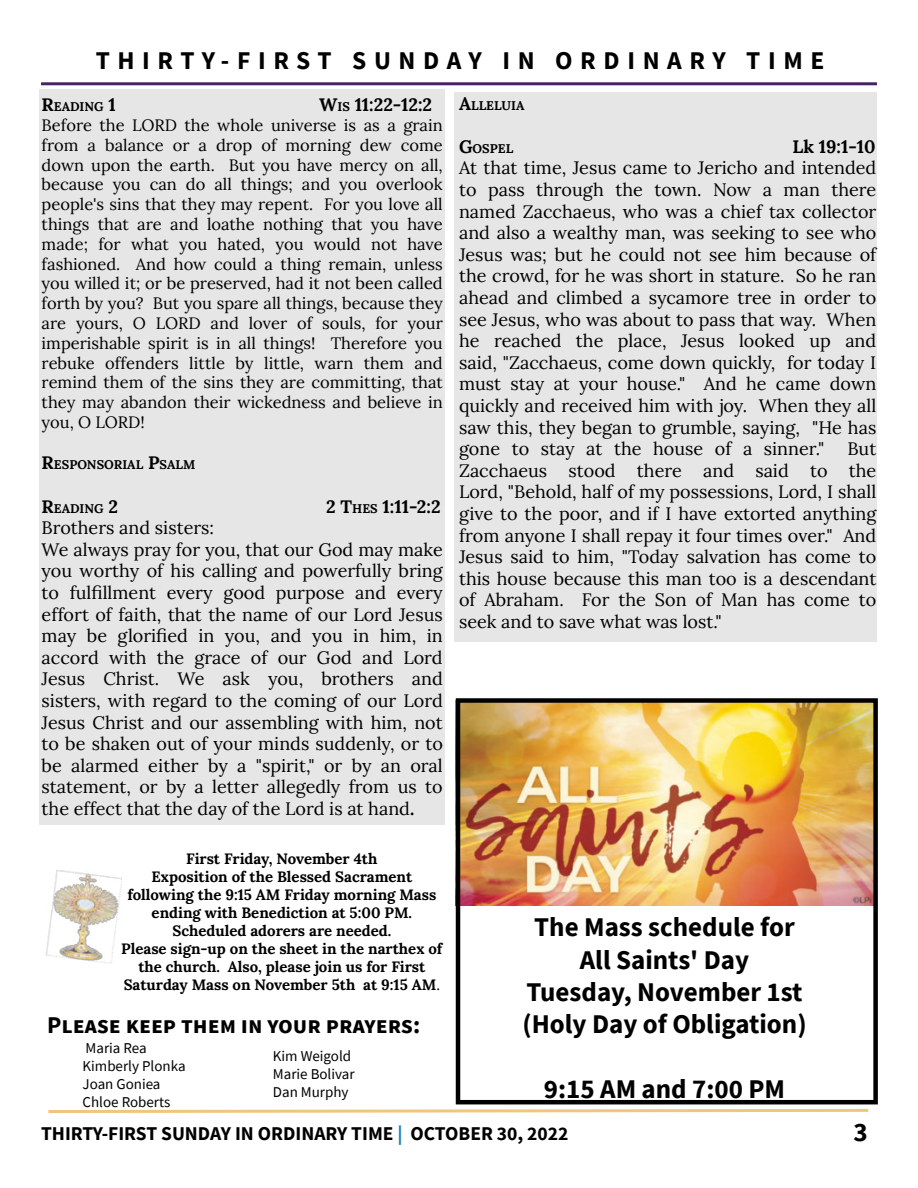
<style>
.page{position:relative;width:918px;height:1188px;background:#fff}
.page>*{position:absolute;margin:0;border:0;box-sizing:border-box;transform-origin:0 0}
.Body_Copy{font:700 27px "Pybyqn Source Sans Pro";color:#000}
.Body_Copy-2{font:700 27px "Brcmxr Source Sans Pro";color:#000}
.Page_Numbers{font:700 27px "Brcmxr Source Sans Pro";color:#000}
.Page_Title_-_Odds{font:700 25.5px "Brcmxr Source Sans Pro";letter-spacing:.3em;color:#000}
.Body_Copy-3{font:700 24px "Pybyqn Source Sans Pro";color:#000}
.Page_Footer_-_Odds{font:700 19.5px "Brcmxr Source Sans Pro";color:#000}
.Body_Copy-4{font:18px/21.6px "Tlxplb Lora";color:#000;text-align:justify}
.Body_Copy-5{font:700 18px "Ybpwfm Lora";color:#000}
.Body_Copy-6{font:18px "Synflf Lora";color:#000}
.Body_Copy-7{font:700 18px "Snddmf Lora";color:#000}
.Body_Copy-8{font:16.5px/19.8px "Tlxplb Lora";color:#000;text-align:justify}
.Body_Copy-9{font:700 15px/18px "Snddmf Lora";color:#000;text-align:center}
.Body_Copy-10{font:15px "Source Sans Pro";color:#000}
.Body_Copy-11{font:700 12.6px "Nfrpln Lora";color:#000}
.Body_Copy-12{font:700 12.6px "Ybpwfm Lora";color:#000}
.s1{font-size:18px}
.s2{font-size:12.6px}
.s3{font-family:"Synflf Lora"}
.s4{font-family:"Snddmf Lora";font-weight:700}
.s5{font-family:"Whgnrk Lora"}
.s6{font-family:"Synflf Lora";font-weight:400}
.s7{color:#1381bb}
</style>
<div class="page">
<hr style="left:41px;top:82px;width:836px;height:3px;background:#482265">
<svg style="left:48px;top:1108px;width:821px;height:5px"></svg>
<div style="left:39px;top:90px;width:406px;height:735px;background:#e6e6e6"></div>
<div style="left:454px;top:92px;width:422px;height:549px;background:#e6e6e6"></div>
<img style="left:461px;top:703px;width:412px;height:202px">
<img style="left:45px;top:871px;width:76px;height:93px">
<div style="left:456px;top:698px;width:422px;height:406px;border:4px solid #000"></div>
<p class="Page_Title_-_Odds" style="left:96px;top:43px;width:730px">THIRTY-FIRST SUNDAY IN ORDINARY TIME</p>
<p class="Body_Copy-12" style="left:42px;top:97px;width:76px"><span class="s1">R</span>EADING <span class="s1">1</span></p>
<p class="Body_Copy-5" style="left:319px;top:91px;width:114px">W<span class="s2">IS</span> 11:22-12:2</p>
<p class="Body_Copy-8" style="left:42px;top:114px;width:403px"><span class="s3">Before the LORD the whole universe is as a grain </span>from a balance or a drop of morning dew come down upon the earth. But you have mercy on all, because you can do all things; and you overlook people's sins that they may repent. For you love all things that are and loathe nothing that you have made; for what you hated, you would not have fashioned. And how could a thing remain, unless you willed it; or be preserved, had it not been called forth by you? But you spare all things, because they are yours, O LORD and lover of souls, for your imperishable spirit is in all things! Therefore you rebuke offenders little by little, warn them and remind them of the sins they are committing, that <span class="s3">they may abandon their wickedness and believe in you, O LORD!</span></p>
<p class="Body_Copy-11" style="left:42px;top:455px;width:46px"><span class="s1">R</span>ESPONSORIA</p>
<p class="Body_Copy-11" style="left:136px;top:455px;width:60px">L <span class="s1">P</span>SALM</p>
<p class="Body_Copy-12" style="left:42px;top:498px;width:78px"><span class="s1">R</span>EADING <span class="s1">2</span></p>
<p class="Body_Copy-5" style="left:326px;top:492px;width:116px">2 T<span class="s2">HES</span> 1:11-2:2</p>
<p class="Body_Copy-6" style="left:42px;top:514px;width:174px">Brothers and sisters:</p>
<p class="Body_Copy-4" style="left:42px;top:537px;width:403px">We always pray for you, that our God may make you worthy of his calling and powerfully bring to fulfillment every good purpose and every effort of faith, that the name of our Lord Jesus may be glorified in you, and you in him, in <span class="s3">accord with the grace of our God and Lord </span>Jesus Christ. We ask you, brothers and sisters, with regard to the coming of our Lord Jesus Christ and our assembling with him, not <span class="s3">to be shaken out of your minds suddenly, or to </span>be alarmed either by a "spirit," or by an oral statement, or by a letter allegedly from us to <span class="s3">the effect that the day of the Lord is at hand</span><span class="s4">.</span></p>
<p class="Body_Copy-9" style="left:186px;top:849px;width:193px">First Friday, November 4th</p>
<p class="Body_Copy-9" style="left:127px;top:867px;width:311px">Exposition of the Blessed Sacrament following the 9:15 AM Friday morning Mass ending with Benediction at 5:00 PM.<br>Scheduled adorers are needed.</p>
<p class="Body_Copy-9" style="left:121px;top:939px;width:323px">Please sign-up on the sheet in the narthex of the church. Also, please join us for First<br><span class="s5">Saturday Mass on November 5th at 9:15 AM</span><span class="s6">.</span></p>
<p class="Body_Copy-3" style="left:47px;top:1009px;width:375px">Please keep them in your prayers:</p>
<p class="Body_Copy-10" style="left:86px;top:1039px;width:63px">Maria Rea</p>
<p class="Body_Copy-10" style="left:83px;top:1057px;width:105px">Kimberly Plonka</p>
<p class="Body_Copy-10" style="left:83px;top:1075px;width:79px">Joan Goniea</p>
<p class="Body_Copy-10" style="left:83px;top:1093px;width:89px">Chloe Roberts</p>
<p class="Body_Copy-10" style="left:273px;top:1046px;width:80px">Kim Weigold</p>
<p class="Body_Copy-10" style="left:273px;top:1064px;width:83px">Marie Bolivar</p>
<p class="Body_Copy-10" style="left:273px;top:1082px;width:77px">Dan Murphy</p>
<p class="Body_Copy-11" style="left:459px;top:95px;width:52px"><span class="s1">A</span>LLELUIA</p>
<p class="Body_Copy-11" style="left:459px;top:139px;width:56px"><span class="s1">G</span>OSPEL</p>
<p class="Body_Copy-7" style="left:793px;top:133px;width:85px">Lk 19:1-10</p>
<p class="Body_Copy-4" style="left:459px;top:156px;width:419px"><span class="s3">At that time, Jesus came to Jericho and intended </span>to pass through the town. Now a man there named Zacchaeus, who was a chief tax collector and also a wealthy man, was seeking to see who Jesus was; but he could not see him because of the crowd, for he was short in stature. So he ran <span class="s3">ahead and climbed a sycamore tree in order to </span>see Jesus, who was about to pass that way. When <span class="s3">he reached the place, Jesus looked up and </span>said, "Zacchaeus, come down quickly, for today I must stay at your house." And he came down quickly and received him with joy. When they all saw this, they began to grumble, saying, "He has gone to stay at the house of a sinner."</p>
<p class="Body_Copy-4" style="left:459px;top:437px;width:419px;text-indent:389px">But <span class="s3">Zacchaeus stood there and said to the </span>Lord, "Behold, half of my possessions, Lord, I shall give to the poor, and if I have extorted anything from anyone I shall repay it four times over." And Jesus said to him, "Today salvation has come to this house because this man too is a descendant of Abraham. For the Son of Man has come to seek and to save what was lost."</p>
<p class="Body_Copy-2" style="left:534px;top:909px;width:262px">The Mass schedule for</p>
<p class="Body_Copy" style="left:580px;top:941px;width:171px">All Saints' Day</p>
<p class="Body_Copy" style="left:526px;top:974px;width:278px">Tuesday, November 1st</p>
<p class="Body_Copy" style="left:522px;top:1006px;width:286px">(Holy Day of Obligation)</p>
<p class="Body_Copy-2" style="left:544px;top:1071px;width:243px">9:15 AM and 7:00 PM</p>
<p class="Page_Footer_-_Odds" style="left:41px;top:1120px;width:529px">THIRTY-FIRST SUNDAY IN ORDINARY TIME <span class="s7">|</span> OCTOBER 30, 2022</p>
<p class="Page_Numbers" style="left:854px;top:1114px;width:16px">3</p>
</div>
